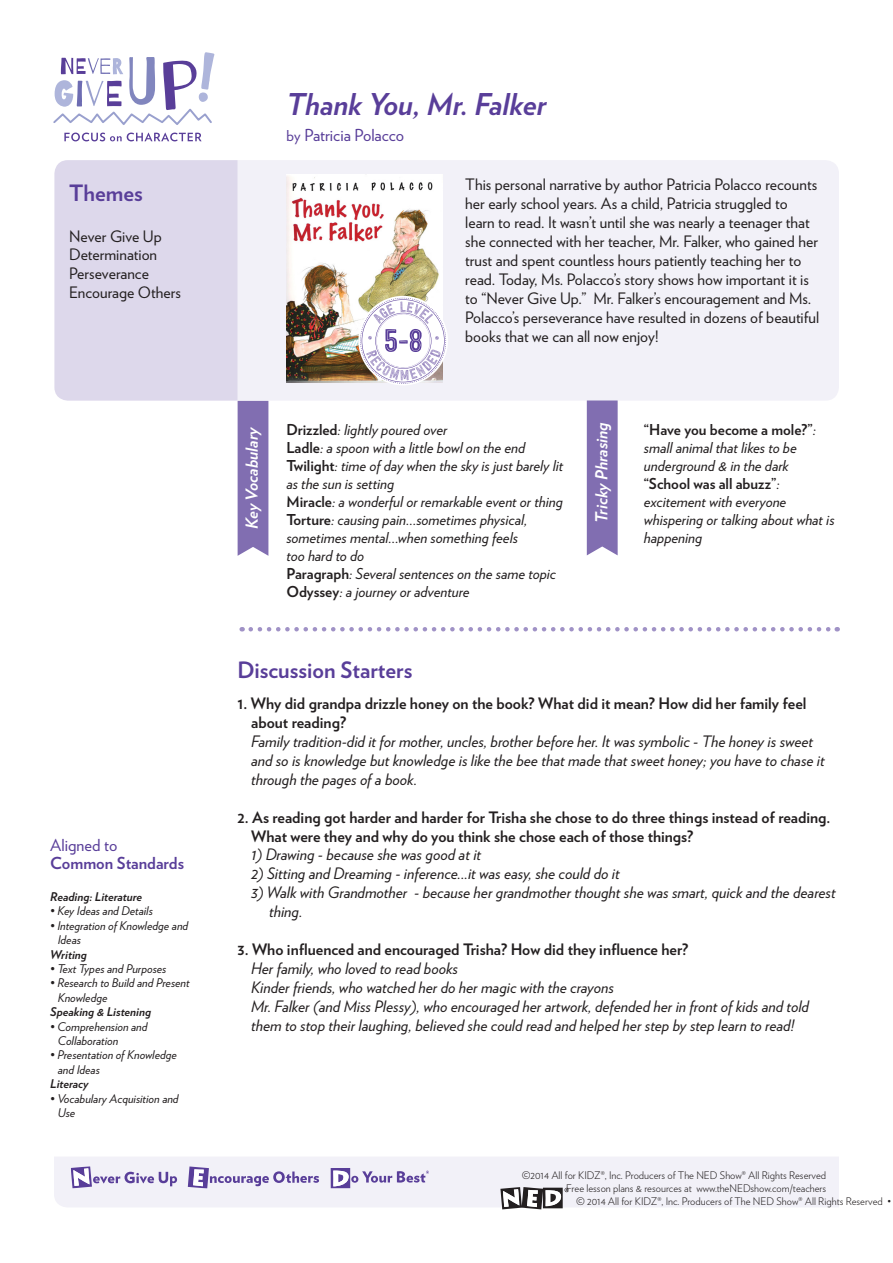
<style>
.page{position:relative;width:893px;height:1263px;background:#fff}
.page>*{position:absolute;margin:0;border:0;box-sizing:border-box;transform-origin:0 0}
.t1{font:italic 700 30px "Verlag";color:#593e99}
.t2{font:700 22.5px "Verlag";color:#593e99}
.t3{font:italic 700 16.65px "Verlag";color:#fff}
.t4{font:16.5px "Verlag";color:#593e99}
.t5{font:700 16.5px "Verlag";color:#593e99}
.t6{font:italic 15.75px/18.9px "Verlag";color:#231f20}
.t7{font:15.75px/18.9px "Verlag";color:#231f20}
.t8{font:700 15.75px/18.9px "Verlag";color:#231f20}
.t9{font:italic 15px/18px "Verlag";color:#231f20}
.t10{font:italic 12px/14.4px "Verlag";color:#231f20}
.t11{font:italic 700 12px "Verlag";color:#231f20}
.t12{font:300 10.5px/12.6px "Verlag";color:#231f20;text-align:right}
.s1{font-size:15px}
.s2{font-weight:700;font-style:normal}
</style>
<div class="page">
<div style="left:268px;top:160px;width:571px;height:241px;background:#f2f1f8"></div>
<svg style="left:64px;top:133px;width:138px;height:8px"></svg>
<svg style="left:53px;top:52px;width:161px;height:73px"></svg>
<svg style="left:54px;top:1157px;width:785px;height:52px"></svg>
<div style="left:587px;top:400px;width:31px;height:155px;background:#816eb1"></div>
<svg style="left:54px;top:160px;width:214px;height:396px"></svg>
<svg style="left:251px;top:627px;width:587px;height:4px"></svg>
<img style="left:286px;top:174px;width:156px;height:209px">
<svg style="left:360px;top:298px;width:86px;height:86px"></svg>
<p class="t2" style="left:69px;top:175px;width:75px">Themes</p>
<p class="t7" style="left:69px;top:226px;width:94px">Never Give Up</p>
<p class="t7" style="left:69px;top:245px;width:89px">Determination</p>
<p class="t7" style="left:69px;top:263px;width:81px">Perseverance</p>
<p class="t7" style="left:69px;top:282px;width:113px">Encourage Others</p>
<p class="t4" style="left:50px;top:832px;width:69px">Aligned to</p>
<p class="t5" style="left:50px;top:850px;width:135px">Common Standards</p>
<p class="t11" style="left:50px;top:887px;width:93px">Reading: Literature</p>
<p class="t10" style="left:50px;top:903px;width:104px">• Key Ideas and Details</p>
<p class="t10" style="left:58px;top:917px;width:132px;text-indent:-8px">• Integration of Knowledge and<br>Ideas</p>
<p class="t11" style="left:50px;top:945px;width:38px">Writing</p>
<p class="t10" style="left:50px;top:961px;width:118px">• Text Types and Purposes</p>
<p class="t10" style="left:58px;top:975px;width:133px;text-indent:-8px">• Research to Build and Present<br>Knowledge</p>
<p class="t11" style="left:50px;top:1002px;width:102px">Speaking &amp; Listening</p>
<p class="t10" style="left:58px;top:1018px;width:91px;text-indent:-8px">• Comprehension and<br>Collaboration</p>
<p class="t10" style="left:58px;top:1047px;width:121px;text-indent:-8px">• Presentation of Knowledge and Ideas</p>
<p class="t11" style="left:50px;top:1074px;width:40px">Literacy</p>
<p class="t10" style="left:58px;top:1090px;width:122px;text-indent:-8px">• Vocabulary Acquisition and<br>Use</p>
<p class="t1" style="left:286px;top:80px;width:262px">Thank You, Mr. Falker</p>
<p class="t4" style="left:286px;top:122px;width:119px"><span class="s1">by</span> Patricia Polacco</p>
<p class="t7" style="left:465px;top:174px;width:355px">This personal narrative by author Patricia Polacco recounts her early school years. As a child, Patricia struggled to learn to read. It wasn’t until she was nearly a teenager that she connected with her teacher, Mr. Falker, who gained her trust and spent countless hours patiently teaching her to read. Today, Ms. Polacco’s story shows how important it is to “Never Give Up.” Mr. Falker’s encouragement and Ms.<br>Polacco’s perseverance have resulted in dozens of beautiful books that we can all now enjoy!</p>
<p class="t3" style="left:239px;top:529px;width:104px;rotate:-90deg">Key Vocabulary</p>
<p class="t9" style="left:286px;top:420px;width:162px"><span class="s2">Drizzled</span>: lightly poured over</p>
<p class="t9" style="left:286px;top:438px;width:240px"><span class="s2">Ladle</span>: a spoon with a little bowl on the end</p>
<p class="t9" style="left:286px;top:456px;width:278px"><span class="s2">Twilight</span>: time of day when the sky is just barely lit as the sun is setting</p>
<p class="t9" style="left:286px;top:492px;width:278px"><span class="s2">Miracle</span>: a wonderful or remarkable event or thing</p>
<p class="t9" style="left:286px;top:510px;width:242px"><span class="s2">Torture</span>: causing pain…sometimes physical, sometimes mental…when something feels</p>
<p class="t9" style="left:286px;top:546px;width:79px">too hard to do</p>
<p class="t9" style="left:286px;top:564px;width:271px"><span class="s2">Paragraph</span>: Several sentences on the same topic</p>
<p class="t9" style="left:286px;top:582px;width:185px"><span class="s2">Odyssey</span>: a journey or adventure</p>
<p class="t3" style="left:588px;top:523px;width:102px;rotate:-90deg">Tricky Phrasing</p>
<p class="t9" style="left:644px;top:420px;width:174px"><span class="s2">“Have you become a mole?”</span>: small animal that likes to be underground &amp; in the dark</p>
<p class="t9" style="left:644px;top:474px;width:192px"><span class="s2">“School was all abuzz”</span>: excitement with everyone whispering or talking about what is happening</p>
<p class="t2" style="left:238px;top:653px;width:176px">Discussion Starters</p>
<p class="t8" style="left:251px;top:693px;width:557px;text-indent:-14px">1. Why did grandpa drizzle honey on the book? What did it mean? How did her family feel about reading?</p>
<p class="t6" style="left:251px;top:731px;width:575px">Family tradition-did it for mother, uncles, brother before her. It was symbolic - The honey is sweet and so is knowledge but knowledge is like the bee that made that sweet honey; you have to chase it through the pages of a book.</p>
<p class="t8" style="left:251px;top:807px;width:581px;text-indent:-14px">2. As reading got harder and harder for Trisha she chose to do three things instead of reading.<br>What were they and why do you think she chose each of those things?</p>
<p class="t6" style="left:251px;top:844px;width:232px">1) Drawing - because she was good at it</p>
<p class="t6" style="left:251px;top:863px;width:370px">2) Sitting and Dreaming - inference...it was easy, she could do it</p>
<p class="t6" style="left:269px;top:882px;width:568px;text-indent:-18px">3) Walk with Grandmother - because her grandmother thought she was smart, quick and the dearest thing.</p>
<p class="t8" style="left:238px;top:939px;width:452px">3. Who influenced and encouraged Trisha? How did they influence her?</p>
<p class="t6" style="left:251px;top:958px;width:208px">Her family, who loved to read books</p>
<p class="t6" style="left:251px;top:977px;width:364px">Kinder friends, who watched her do her magic with the crayons</p>
<p class="t6" style="left:251px;top:996px;width:559px">Mr. Falker (and Miss Plessy), who encouraged her artwork, defended her in front of kids and told them to stop their laughing, believed she could read and helped her step by step learn to read!</p>
<p class="t12" style="left:522px;top:1168px;width:306px">©2014 All for KIDZ®, Inc. Producers of The NED Show® All Rights Reserved<br>Free lesson plans &amp; resources at www.theNEDshow.com/teachers</p>
<p class="t12" style="left:576px;top:1194px;width:316px">© 2014 All for KIDZ®, Inc. Producers of The NED Show® All Rights Reserved •</p>
</div>
